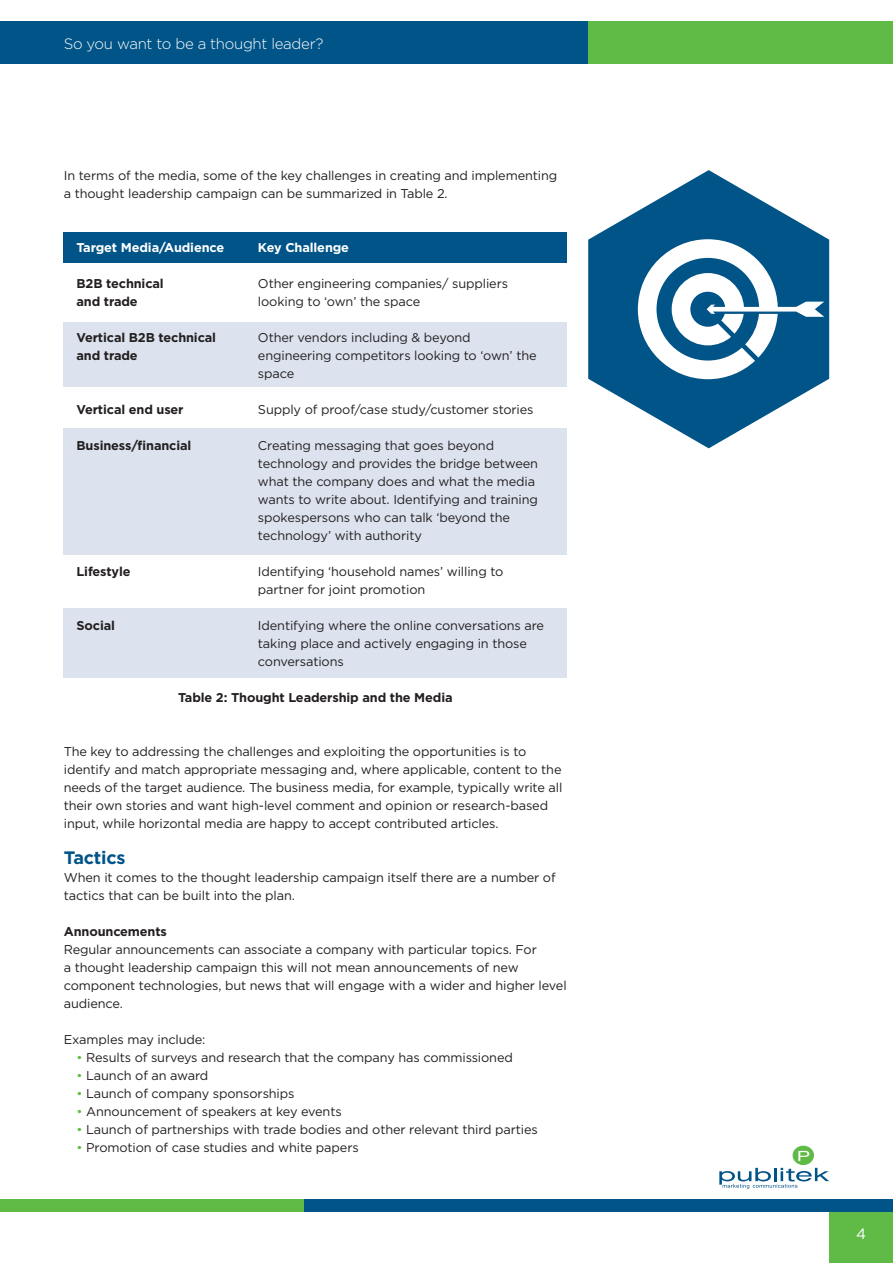
<style>
.page{position:relative;width:893px;height:1263px;background:#fff}
.page>*{position:absolute;margin:0;border:0;box-sizing:border-box;transform-origin:0 0}
.t1{font:700 18px "Gotham";letter-spacing:-.01em;color:#005487}
.t2{font:300 15px "Gotham";letter-spacing:-.02em;color:#fff}
.t3{font:15px "Gotham";color:#fff}
.t4{font:12.75px/18px "Gotham";letter-spacing:-.01em;color:#231f20}
.t5{font:700 12.75px/18px "Gotham";letter-spacing:-.01em;color:#231f20}
.t6{font:700 12.75px "Gotham";letter-spacing:-.01em;color:#fff}
.s1{color:#60bb46}
</style>
<div class="page">
<div style="left:829px;top:1200px;width:64px;height:63px;background:#60bb46"></div>
<div style="left:0;top:21px;width:588px;height:43px;background:#005487"></div>
<div style="left:588px;top:21px;width:305px;height:43px;background:#60bb46"></div>
<div style="left:0;top:1199px;width:305px;height:13px;background:#60bb46"></div>
<div style="left:305px;top:1199px;width:588px;height:13px;background:#005487"></div>
<div style="left:793px;top:1146px;width:20px;height:18px;background:#60bb46;border-radius:50%"></div>
<div style="left:793px;top:1146px;width:20px;height:19px;border:1px solid #60bb46;border-radius:50%"></div>
<svg style="left:798px;top:1151px;width:11px;height:10px"></svg>
<svg style="left:719px;top:1168px;width:110px;height:21px"></svg>
<div style="left:64px;top:608px;width:503px;height:69px;background:#dce3ee"></div>
<div style="left:64px;top:428px;width:503px;height:126px;background:#dce3ee"></div>
<div style="left:64px;top:322px;width:503px;height:65px;background:#dce3ee"></div>
<div style="left:64px;top:232px;width:503px;height:31px;background:#005487"></div>
<svg style="left:588px;top:170px;width:241px;height:278px;fill:#005487"></svg>
<svg style="left:638px;top:239px;width:186px;height:140px"></svg>
<p class="t2" style="left:64px;top:35px;width:261px">So you want to be a thought leader?</p>
<p class="t4" style="left:64px;top:166px;width:495px">In terms of the media, some of the key challenges in creating and implementing a thought leadership campaign can be summarized in Table 2.</p>
<p class="t6" style="left:77px;top:240px;width:149px">Target Media/Audience</p>
<p class="t5" style="left:77px;top:274px;width:89px">B2B technical and trade</p>
<p class="t5" style="left:77px;top:328px;width:141px">Vertical B2B technical and trade</p>
<p class="t6" style="left:258px;top:240px;width:93px">Key Challenge</p>
<p class="t4" style="left:258px;top:274px;width:252px">Other engineering companies/ suppliers looking to ‘own’ the space</p>
<p class="t4" style="left:258px;top:328px;width:280px">Other vendors including &amp; beyond engineering competitors looking to ‘own’ the space</p>
<p class="t4" style="left:258px;top:400px;width:277px">Supply of proof/case study/customer stories</p>
<p class="t4" style="left:258px;top:436px;width:282px">Creating messaging that goes beyond technology and provides the bridge between what the company does and what the media wants to write about. Identifying and training spokespersons who can talk ‘beyond the technology’ with authority</p>
<p class="t4" style="left:258px;top:562px;width:247px">Identifying ‘household names’ willing to partner for joint promotion</p>
<p class="t4" style="left:258px;top:616px;width:288px">Identifying where the online conversations are taking place and actively engaging in those conversations</p>
<p class="t5" style="left:178px;top:688px;width:276px">Table 2: Thought Leadership and the Media</p>
<p class="t5" style="left:77px;top:400px;width:109px">Vertical end user</p>
<p class="t5" style="left:77px;top:436px;width:116px">Business/financial</p>
<p class="t5" style="left:77px;top:562px;width:56px">Lifestyle</p>
<p class="t5" style="left:77px;top:616px;width:40px">Social</p>
<p class="t4" style="left:64px;top:742px;width:500px">The key to addressing the challenges and exploiting the opportunities is to identify and match appropriate messaging and, where applicable, content to the needs of the target audience. The business media, for example, typically write all their own stories and want high-level comment and opinion or research-based input, while horizontal media are happy to accept contributed articles.</p>
<h1 class="t1" style="left:64px;top:847px;width:63px">Tactics</h1>
<p class="t4" style="left:64px;top:868px;width:493px">When it comes to the thought leadership campaign itself there are a number of tactics that can be built into the plan.</p>
<p class="t5" style="left:64px;top:922px;width:105px">Announcements</p>
<p class="t4" style="left:64px;top:940px;width:504px">Regular announcements can associate a company with particular topics. For<br>a thought leadership campaign this will not mean announcements of new component technologies, but news that will engage with a wider and higher level audience.</p>
<p class="t4" style="left:64px;top:1030px;width:143px">Examples may include:</p>
<p class="t4" style="left:77px;top:1048px;width:438px"><span class="s1">•</span> Results of surveys and research that the company has commissioned</p>
<p class="t4" style="left:77px;top:1066px;width:133px"><span class="s1">•</span> Launch of an award</p>
<p class="t4" style="left:77px;top:1084px;width:219px"><span class="s1">•</span> Launch of company sponsorships</p>
<p class="t4" style="left:77px;top:1102px;width:267px"><span class="s1">•</span> Announcement of speakers at key events</p>
<p class="t4" style="left:77px;top:1120px;width:463px"><span class="s1">•</span> Launch of partnerships with trade bodies and other relevant third parties</p>
<p class="t4" style="left:77px;top:1138px;width:284px"><span class="s1">•</span> Promotion of case studies and white papers</p>
<p class="t3" style="left:856px;top:1226px;width:12px">4</p>
</div>
